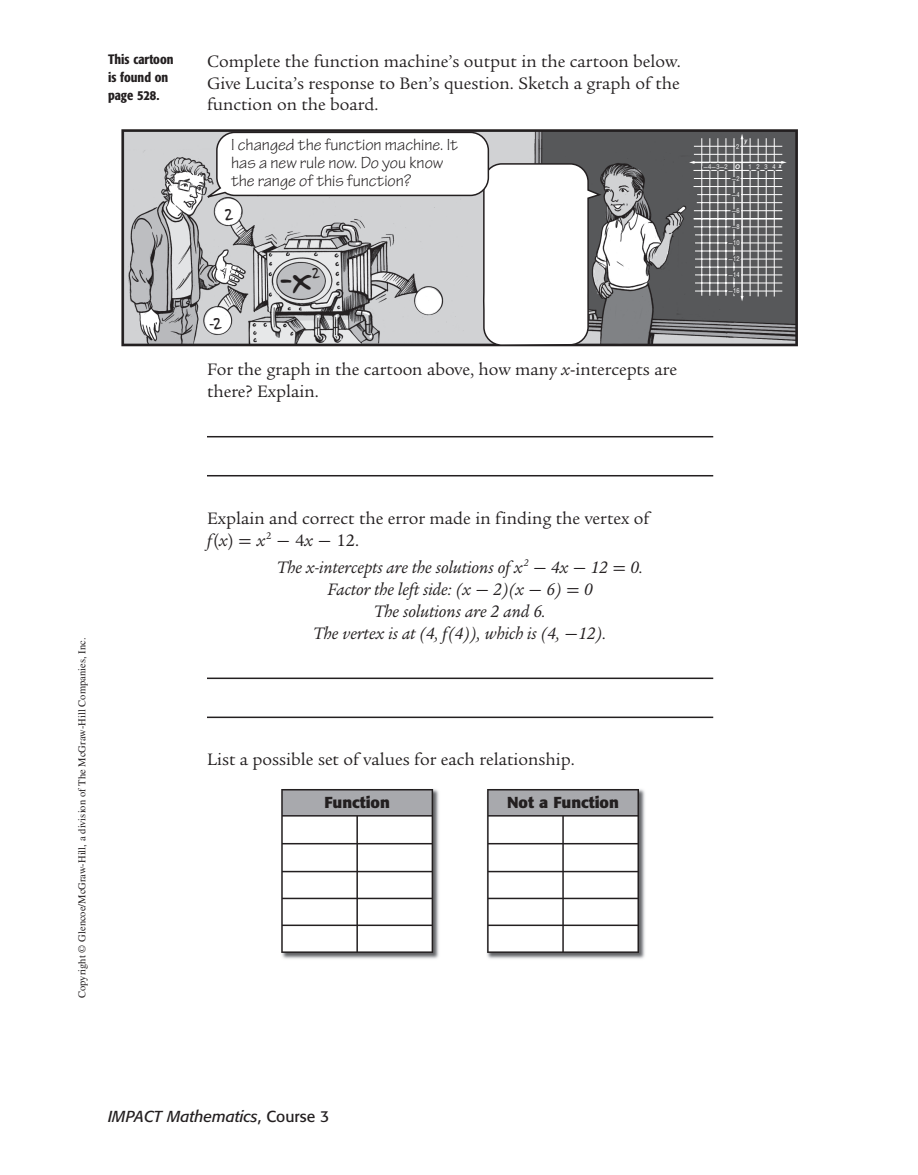
<style>
.page{position:relative;width:918px;height:1175px;background:#fff}
.page>*{position:absolute;margin:0;border:0;box-sizing:border-box;transform-origin:0 0}
.t1{font:45px "Felt Tip Roman";color:#231f20}
.t2{font:18px/21.8px "Legacy Serif Std";color:#231f20}
.t3{font:italic 18px/21.8px "Legacy Serif Std";color:#231f20;text-align:center}
.t4{font:18px "Felt Tip Roman";color:#231f20}
.t5{font:17.25px/18px "Tekton Pro";color:#231f20}
.t6{font:16.5px "Felt Tip Roman";color:#231f20}
.t7{font:italic 15.75px "Formata OTF";color:#231f20}
.t8{font:700 15.75px "Formata OTF";color:#231f20}
.t9{font:13.5px/18px "Formata OTF Cn Md";color:#231f20}
.t10{font:10.5px "Times LT Std";color:#231f20}
.t11{font:condensed 6.45px "Helvetica LT Std";color:#fff}
.t12{font:600 6.45px "Uni Math";color:#fff}
.t13{font:italic 700 6.45px "Helvetica Narrow OTF";color:#fff}
.s1{font-style:italic}
.s2{font-family:"Helvetica LT Std";font-weight:400;font-stretch:condensed}
.s3{font-family:"Uni Math";font-weight:600;font-stretch:normal}
.s4{font-family:"Uni Math"}
.s5{font-family:"Uni Math";font-style:normal}
.s6{font-style:normal}
</style>
<div class="page">
<hr style="left:207px;top:436px;width:506px;height:1px;background:#231f20">
<hr style="left:207px;top:475px;width:506px;height:1px;background:#231f20">
<hr style="left:207px;top:677px;width:506px;height:2px;background:#231f20">
<hr style="left:207px;top:716px;width:506px;height:2px;background:#231f20">
<img style="left:121px;top:129px;width:677px;height:218px">
<svg style="left:201px;top:131px;width:403px;height:215px"></svg>
<hr style="left:694px;top:146px;width:88px;height:1px;background:#fff">
<hr style="left:694px;top:154px;width:88px;height:1px;background:#fff">
<hr style="left:693px;top:162px;width:89px;height:1px;background:#fff">
<svg style="left:689px;top:161px;width:5px;height:3px"></svg>
<hr style="left:694px;top:210px;width:88px;height:1px;background:#fff">
<hr style="left:697px;top:202px;width:85px;height:1px;background:#fff">
<hr style="left:693px;top:186px;width:89px;height:1px;background:#fff">
<hr style="left:694px;top:178px;width:88px;height:1px;background:#fff">
<hr style="left:693px;top:170px;width:89px;height:1px;background:#fff">
<hr style="left:697px;top:194px;width:85px;height:1px;background:#fff">
<hr style="left:695px;top:267px;width:87px;height:1px;background:#fff">
<hr style="left:695px;top:259px;width:87px;height:1px;background:#fff">
<hr style="left:695px;top:251px;width:87px;height:1px;background:#fff">
<hr style="left:695px;top:234px;width:87px;height:1px;background:#fff">
<hr style="left:694px;top:226px;width:88px;height:1px;background:#fff">
<hr style="left:693px;top:218px;width:89px;height:1px;background:#fff">
<hr style="left:695px;top:242px;width:87px;height:1px;background:#fff">
<hr style="left:695px;top:291px;width:87px;height:1px;background:#fff">
<hr style="left:695px;top:282px;width:87px;height:1px;background:#fff">
<hr style="left:695px;top:274px;width:87px;height:1px;background:#fff">
<img style="left:282px;top:789px;width:157px;height:170px">
<hr style="left:281px;top:789px;width:76px;height:1px;background:#231f20">
<hr style="left:281px;top:790px;width:2px;height:25px;background:#231f20">
<hr style="left:357px;top:789px;width:76px;height:1px;background:#231f20">
<hr style="left:281px;top:815px;width:76px;height:1px;background:#231f20">
<hr style="left:281px;top:816px;width:2px;height:27px;background:#231f20">
<hr style="left:281px;top:843px;width:76px;height:1px;background:#231f20">
<hr style="left:281px;top:844px;width:2px;height:26px;background:#231f20">
<hr style="left:281px;top:870px;width:76px;height:2px;background:#231f20">
<hr style="left:281px;top:872px;width:2px;height:25px;background:#231f20">
<hr style="left:281px;top:897px;width:76px;height:2px;background:#231f20">
<hr style="left:281px;top:899px;width:2px;height:25px;background:#231f20">
<hr style="left:281px;top:924px;width:76px;height:2px;background:#231f20">
<hr style="left:281px;top:926px;width:2px;height:25px;background:#231f20">
<svg style="left:282px;top:790px;width:151px;height:161px"></svg>
<hr style="left:281px;top:951px;width:76px;height:2px;background:#231f20">
<hr style="left:357px;top:951px;width:76px;height:2px;background:#231f20">
<img style="left:487px;top:789px;width:158px;height:170px">
<hr style="left:487px;top:789px;width:76px;height:1px;background:#231f20">
<hr style="left:487px;top:790px;width:2px;height:25px;background:#231f20">
<hr style="left:563px;top:789px;width:76px;height:1px;background:#231f20">
<hr style="left:487px;top:815px;width:76px;height:1px;background:#231f20">
<hr style="left:487px;top:816px;width:2px;height:27px;background:#231f20">
<hr style="left:487px;top:843px;width:76px;height:1px;background:#231f20">
<hr style="left:487px;top:844px;width:2px;height:26px;background:#231f20">
<hr style="left:487px;top:870px;width:76px;height:2px;background:#231f20">
<hr style="left:487px;top:872px;width:2px;height:25px;background:#231f20">
<hr style="left:487px;top:897px;width:76px;height:2px;background:#231f20">
<hr style="left:487px;top:899px;width:2px;height:25px;background:#231f20">
<hr style="left:487px;top:924px;width:76px;height:2px;background:#231f20">
<hr style="left:487px;top:926px;width:2px;height:25px;background:#231f20">
<svg style="left:488px;top:790px;width:151px;height:161px"></svg>
<hr style="left:487px;top:951px;width:76px;height:2px;background:#231f20">
<hr style="left:563px;top:951px;width:76px;height:2px;background:#231f20">
<svg style="left:700px;top:132px;width:87px;height:173px;background:#777879"></svg>
<p class="t9" style="left:108px;top:52px;width:67px">This cartoon is found on page 528.</p>
<p class="t2" style="left:207px;top:52px;width:475px;text-align:justify">Complete the function machine’s output in the cartoon below.<br>Give Lucita’s response to Ben’s question. Sketch a graph of the function on the board.</p>
<p class="t5" style="left:231px;top:135px;width:228px">I changed the function machine. It has a new rule now. Do you know the range of this function?</p>
<p class="t4" style="left:225px;top:209px;width:10px">2</p>
<p class="t4" style="left:209px;top:318px;width:14px">-2</p>
<p class="t6" style="left:312px;top:268px;width:9px">2</p>
<p class="t1" style="left:280px;top:264px;width:33px">-x</p>
<p class="t2" style="left:207px;top:360px;width:472px">For the graph in the cartoon above, how many <span class="s1">x</span>-intercepts are there? Explain.</p>
<p class="t13" style="left:744px;top:138px;width:4px">y</p>
<p class="t11" style="left:736px;top:144px;width:5px">2</p>
<p class="t12" style="left:731px;top:176px;width:10px">-<span class="s2">2</span></p>
<p class="t12" style="left:731px;top:192px;width:10px">-<span class="s2">4</span></p>
<p class="t12" style="left:731px;top:208px;width:10px">-<span class="s2">6</span></p>
<p class="t12" style="left:731px;top:225px;width:10px">-<span class="s2">8</span></p>
<p class="t11" style="left:728px;top:240px;width:13px"><span class="s3">-</span>10</p>
<p class="t11" style="left:728px;top:256px;width:13px"><span class="s3">-</span>12</p>
<p class="t11" style="left:728px;top:272px;width:13px"><span class="s3">-</span>14</p>
<p class="t11" style="left:728px;top:288px;width:13px"><span class="s3">-</span>16</p>
<p class="t12" style="left:703px;top:165px;width:26px">-<span class="s2">4</span>-<span class="s2">3</span>-<span class="s2">2</span></p>
<p class="t11" style="left:748px;top:164px;width:29px">1234</p>
<p class="t13" style="left:779px;top:163px;width:4px">x</p>
<p class="t10" style="left:78px;top:998px;width:361px;rotate:-90deg">Copyright © Glencoe/McGraw-Hill, a division of The McGraw-Hill Companies, Inc.</p>
<p class="t2" style="left:207px;top:509px;width:444px">Explain and correct the error made in finding the vertex of <span class="s1">f</span>(<span class="s1">x</span>) <span class="s4">=</span> <span class="s1">x</span> <sup>2</sup> <span class="s4">-</span> 4<span class="s1">x</span> <span class="s4">-</span> 12.</p>
<p class="t3" style="left:277px;top:558px;width:367px">The x-intercepts are the solutions of x <sup>2</sup> <span class="s5">-</span> 4x <span class="s5">-</span> 12 <span class="s5">=</span> 0.<br>Factor the left side: (x <span class="s5">-</span> 2)(x <span class="s5">-</span> 6) <span class="s5">=</span> 0<br>The solutions are 2 and 6.<br>The vertex is at (4, f(4)), which is (4, <span class="s5">-</span>12).</p>
<p class="t2" style="left:207px;top:750px;width:369px">List a possible set of values for each relationship.</p>
<p class="t8" style="left:324px;top:795px;width:67px">Function</p>
<p class="t8" style="left:507px;top:795px;width:113px">Not a Function</p>
<p class="t7" style="left:108px;top:1108px;width:223px">IMPACT Mathematics<span class="s6">, Course 3</span></p>
</div>
